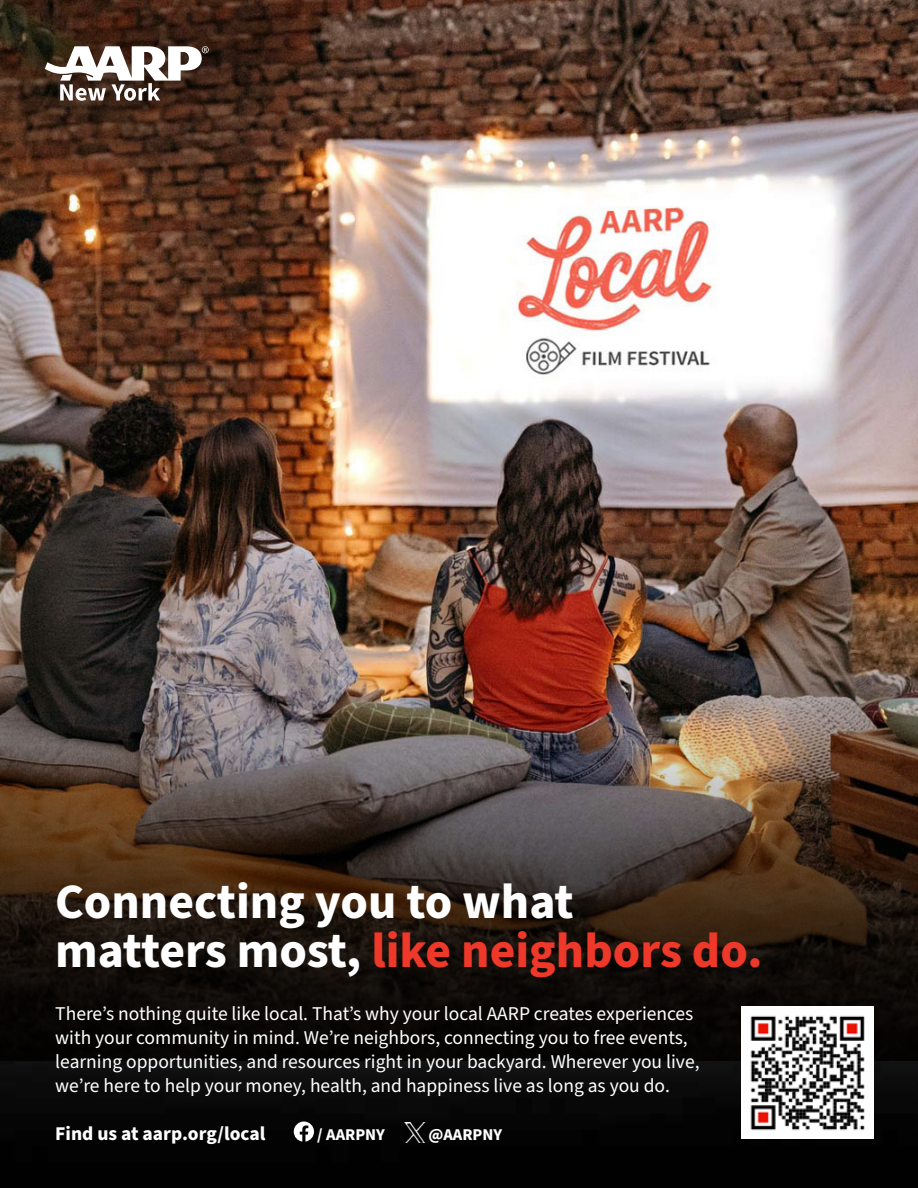
<style>
.page{position:relative;width:918px;height:1188px;background:#fff}
.page>*{position:absolute;margin:0;border:0;box-sizing:border-box;transform-origin:0 0}
.t1{font:700 49.5px/49.5px "Source Sans Pro";color:#fff}
.t2{font:19.5px/24px "Source Sans Pro";color:#fff}
.t3{font:700 19.5px "Source Sans Pro";color:#fff}
.t4{font:700 16.5px "Source Sans Pro";color:#fff}
.s1{color:#ee3829}
</style>
<div class="page">
<img style="left:0;top:0;width:918px;height:663px">
<img style="left:0;top:663px;width:918px;height:525px">
<img style="left:0;top:0;width:339px;height:276px">
<svg style="left:45px;top:46px;width:164px;height:55px"></svg>
<img style="left:742px;top:1007px;width:131px;height:131px">
<svg style="left:294px;top:1122px;width:20px;height:20px"></svg>
<img style="left:405px;top:1123px;width:20px;height:20px">
<h1 class="t1" style="left:55px;top:878px;width:709px">Connecting you to what<br>matters most, <span class="s1">like neighbors do.</span></h1>
<p class="t2" style="left:55px;top:1002px;width:646px">There’s nothing quite like local. That’s why your local AARP creates experiences with your community in mind. We’re neighbors, connecting you to free events, learning opportunities, and resources right in your backyard. Wherever you live, we’re here to help your money, health, and happiness live as long as you do.</p>
<p class="t3" style="left:55px;top:1120px;width:212px">Find us at aarp.org/local</p>
<p class="t4" style="left:317px;top:1123px;width:69px">/ AARPNY</p>
<p class="t4" style="left:428px;top:1123px;width:75px">@AARPNY</p>
</div>
